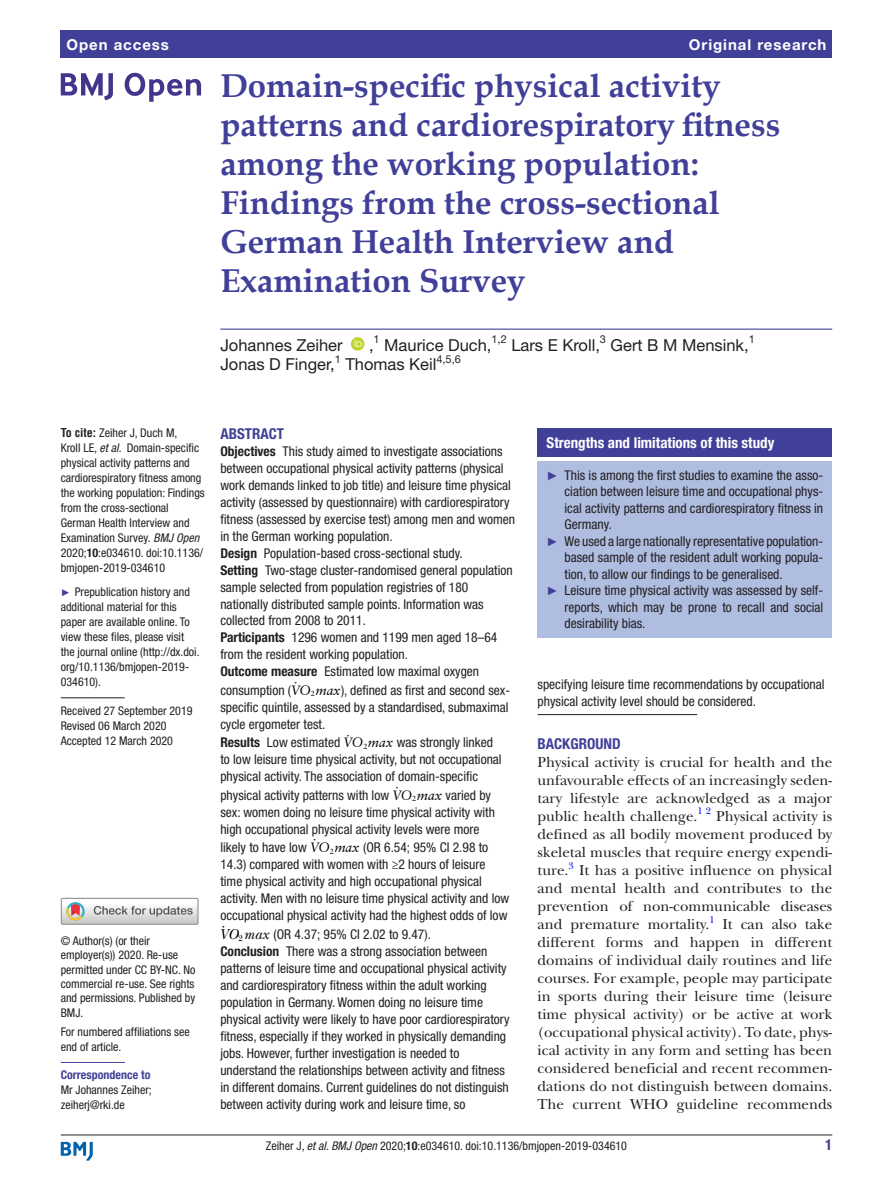
<style>
.page{position:relative;width:893px;height:1191px;background:#fff}
.page>*{position:absolute;margin:0;border:0;box-sizing:border-box;transform-origin:0 0}
.t1{font:700 33px/39px "Book Antiqua";color:#414099}
.t2{font:16.5px "Helvetica Neue LT Std";color:#231f20}
.t3{font:15px/18px "New Baskerville";color:#231f20;text-align:justify}
.t4{font:700 condensed 15px "Helvetica Neue LT Std";color:#fff}
.t5{font:700 15px "Helvetica Neue LT Std";letter-spacing:.065em;color:#fff}
.t6{font:700 condensed 15px "Helvetica Neue LT Std";color:#414099}
.t7{font:condensed 13.5px/17px "Helvetica Neue LT Std";color:#231f20}
.t8{font:condensed 12px/15px "Helvetica Neue LT Std";color:#231f20}
.t9{font:700 condensed 12px "Helvetica Neue LT Std";color:#414099}
.t10{font:10.95px "Helvetica Neue LT Std";color:#231f20}
.t11{font:9.9px "New Baskerville";color:#00f}
.s1{font-family:"Helvetica LT Std";font-weight:700}
.s2{font-style:italic}
.s3{font-weight:700}
.s4{font-family:"Arial";font-stretch:normal;font-size:9.75px;color:#414099}
.s5{font-family:"Classical Garamond BT";font-style:italic;font-stretch:normal;color:#000}
.s6{font-family:"New Baskerville";font-style:italic;font-stretch:normal;font-size:15px;color:#000}
.s7{font-family:"Arial";font-stretch:normal;font-size:12px;color:#414099}
</style>
<div class="page">
<hr style="left:61px;top:1134px;width:771px;height:1px;background:#231f20">
<svg style="left:61px;top:1141px;width:32px;height:19px"></svg>
<div style="left:61px;top:31px;width:771px;height:27px;background:#414099"></div>
<hr style="left:220px;top:328px;width:612px;height:2px;background:#414099">
<svg style="left:351px;top:337px;width:13px;height:14px"></svg>
<hr style="left:61px;top:697px;width:64px;height:1px;background:#231f20">
<hr style="left:61px;top:1062px;width:64px;height:1px;background:#414099">
<svg style="left:61px;top:73px;width:52px;height:27px"></svg>
<svg style="left:125px;top:73px;width:76px;height:29px"></svg>
<div style="left:61px;top:897px;width:138px;height:27px;border:1px solid #969090"></div>
<svg style="left:61px;top:898px;width:137px;height:26px"></svg>
<hr style="left:538px;top:714px;width:159px;height:1px;background:#231f20">
<div style="left:538px;top:428px;width:294px;height:29px;background:#414099"></div>
<div style="left:538px;top:461px;width:294px;height:176px;background:#afbde1"></div>
<p class="t5" style="left:66px;top:35px;width:104px">Open access</p>
<p class="t5" style="left:689px;top:35px;width:139px">Original research</p>
<h1 class="t1" style="left:220px;top:66px;width:561px">Domain--specific physical activity patterns and cardiorespiratory fitness among the working population:<br>Findings from the cross--sectional<br>German Health Interview and<br>Examination Survey</h1>
<p class="t2" style="left:220px;top:335px;width:124px">Johannes Zeiher</p>
<p class="t2" style="left:369px;top:335px;width:6px">,</p>
<p class="t10" style="left:374px;top:333px;width:8px">1</p>
<p class="t2" style="left:384px;top:335px;width:109px">Maurice Duch,</p>
<p class="t10" style="left:492px;top:333px;width:17px">1,2</p>
<p class="t2" style="left:511px;top:335px;width:90px">Lars E Kroll,</p>
<p class="t10" style="left:600px;top:333px;width:8px">3</p>
<p class="t2" style="left:611px;top:335px;width:140px">Gert B M Mensink,</p>
<p class="t10" style="left:749px;top:333px;width:8px">1</p>
<p class="t2" style="left:220px;top:354px;width:116px">Jonas D Finger,</p>
<p class="t10" style="left:335px;top:352px;width:8px">1</p>
<p class="t2" style="left:345px;top:354px;width:93px">Thomas Keil</p>
<p class="t10" style="left:436px;top:352px;width:26px">4,5,6</p>
<p class="t8" style="left:61px;top:425px;width:146px"><span class="s1">To cite:</span> Zeiher J, Duch M,<br>Kroll LE, <span class="s2">et al</span>. Domain-specific physical activity patterns and cardiorespiratory fitness among the working population: Findings from the cross-sectional<br>German Health Interview and<br>Examination Survey. <span class="s2">BMJ Open<br></span>2020;<span class="s3">10</span>:e034610. doi:10.1136/ bmjopen-2019-034610</p>
<p class="t8" style="left:61px;top:584px;width:140px"><span class="s4">►</span> Prepublication history and additional material for this paper are available online. To view these files, please visit the journal online (http://dx.doi. org/10.1136/bmjopen-2019-<br>034610).</p>
<p class="t8" style="left:61px;top:703px;width:133px">Received 27 September 2019<br>Revised 06 March 2020<br>Accepted 12 March 2020</p>
<p class="t8" style="left:61px;top:933px;width:136px;line-height:14.4px">© Author(s) (or their employer(s)) 2020. Re-use permitted under CC BY-NC. No commercial re-use. See rights and permissions. Published by<br>BMJ.</p>
<p class="t8" style="left:61px;top:1024px;width:130px">For numbered affiliations see end of article.</p>
<p class="t9" style="left:61px;top:1067px;width:91px">Correspondence to</p>
<p class="t8" style="left:61px;top:1082px;width:93px">Mr Johannes Zeiher; zeiherj@rki.de</p>
<p class="t6" style="left:220px;top:425px;width:65px">Abstract</p>
<p class="t7" style="left:220px;top:443px;width:296px"><span class="s3">Objectives</span> This study aimed to investigate associations between occupational physical activity patterns (physical work demands linked to job title) and leisure time physical activity (assessed by questionnaire) with cardiorespiratory fitness (assessed by exercise test) among men and women in the German working population.<br><span class="s3">Design</span> Population-based cross-sectional study.<br><span class="s3">Setting</span> Two-stage cluster-randomised general population sample selected from population registries of 180 nationally distributed sample points. Information was collected from 2008 to 2011.<br><span class="s3">Participants</span> 1296 women and 1199 men aged 18–64 from the resident working population.<br><span class="s3">Outcome measure</span> Estimated low maximal oxygen</p>
<p class="t7" style="left:220px;top:681px;width:291px;text-align:justify">consumption (<span class="s5">VO</span><sup>˙</sup> <sub>2</sub><span class="s5">max</span>), defined as first and second sex&shy;specific quintile, assessed by a standardised, submaximal cycle ergometer test.</p>
<p class="t7" style="left:220px;top:734px;width:283px"><span class="s3">Results</span> Low estimated <span class="s5">VO</span><sup>˙</sup> <sub>2</sub><span class="s5">max</span> was strongly linked to low leisure time physical activity, but not occupational physical activity. The association of domain-specific</p>
<p class="t7" style="left:220px;top:786px;width:276px">physical activity patterns with low <span class="s5">VO</span><sup>˙</sup> <sub>2</sub><span class="s5">max</span> varied by sex: women doing no leisure time physical activity with high occupational physical activity levels were more</p>
<p class="t7" style="left:220px;top:839px;width:290px">likely to have low <span class="s5">VO</span><sup>˙</sup> <sub>2</sub><span class="s5">max</span> (OR 6.54; 95% CI 2.98 to 14.3) compared with women with ≥2 hours of leisure time physical activity and high occupational physical activity. Men with no leisure time physical activity and low occupational physical activity had the highest odds of low</p>
<p class="t7" style="left:219px;top:926px;width:292px"><span class="s6">VO</span><sup>˙</sup> <sub>2</sub><span class="s6">max</span> (OR 4.37; 95% CI 2.02 to 9.47).<br><span class="s3">Conclusion</span> There was a strong association between patterns of leisure time and occupational physical activity and cardiorespiratory fitness within the adult working population in Germany. Women doing no leisure time physical activity were likely to have poor cardiorespiratory fitness, especially if they worked in physically demanding jobs. However, further investigation is needed to understand the relationships between activity and fitness in different domains. Current guidelines do not distinguish between activity during work and leisure time, so</p>
<p class="t4" style="left:547px;top:434px;width:229px">Strengths and limitations of this study</p>
<p class="t7" style="left:547px;top:466px;width:278px"><span class="s7">►</span> This is among the first studies to examine the asso-</p>
<p class="t7" style="left:565px;top:483px;width:260px">ciation between leisure time and occupational phys-</p>
<p class="t7" style="left:565px;top:499px;width:260px">ical activity patterns and cardiorespiratory fitness in</p>
<p class="t7" style="left:565px;top:516px;width:49px">Germany.</p>
<p class="t7" style="left:547px;top:532px;width:278px"><span class="s7">►</span> We used a large nationally representative population-</p>
<p class="t7" style="left:565px;top:549px;width:260px">based sample of the resident adult working popula-</p>
<p class="t7" style="left:565px;top:565px;width:220px">tion, to allow our findings to be generalised.</p>
<p class="t7" style="left:547px;top:582px;width:278px"><span class="s7">►</span> Leisure time physical activity was assessed by self-</p>
<p class="t7" style="left:565px;top:598px;width:260px">reports, which may be prone to recall and social</p>
<p class="t7" style="left:565px;top:615px;width:82px">desirability bias.</p>
<p class="t7" style="left:538px;top:676px;width:288px;line-height:16.5px">specifying leisure time recommendations by occupational physical activity level should be considered.</p>
<p class="t6" style="left:538px;top:735px;width:83px">Background</p>
<p class="t3" style="left:538px;top:753px;width:296px">Physical activity is crucial for health and the unfavourable effects of an increasingly seden&shy;tary lifestyle are acknowledged as a major public health challenge.</p>
<p class="t11" style="left:697px;top:805px;width:15px">1 2</p>
<p class="t3" style="left:538px;top:807px;width:296px;text-indent:179px">Physical activity is defined as all bodily movement produced by skeletal muscles that require energy expendi&shy;ture.</p>
<p class="t11" style="left:568px;top:859px;width:7px">3</p>
<p class="t3" style="left:538px;top:861px;width:296px;text-indent:42px">It has a positive influence on physical and mental health and contributes to the prevention of non-communicable diseases and premature mortality.</p>
<p class="t11" style="left:709px;top:913px;width:7px">1</p>
<p class="t3" style="left:538px;top:915px;width:296px;text-indent:185px">It can also take different forms and happen in different domains of individual daily routines and life courses. For example, people may participate in sports during their leisure time (leisure time physical activity) or be active at work (occupational physical activity). To date, phys&shy;ical activity in any form and setting has been considered beneficial and recent recommen&shy;dations do not distinguish between domains.<br>The current WHO guideline recommends</p>
<p class="t8" style="left:266px;top:1137px;width:363px">Zeiher J, <span class="s2">et al</span>. <span class="s2">BMJ Open</span> 2020;<span class="s3">10</span>:e034610. doi:10.1136/bmjopen-2019-034610</p>
<p class="t6" style="left:825px;top:1135px;width:9px">1</p>
</div>
